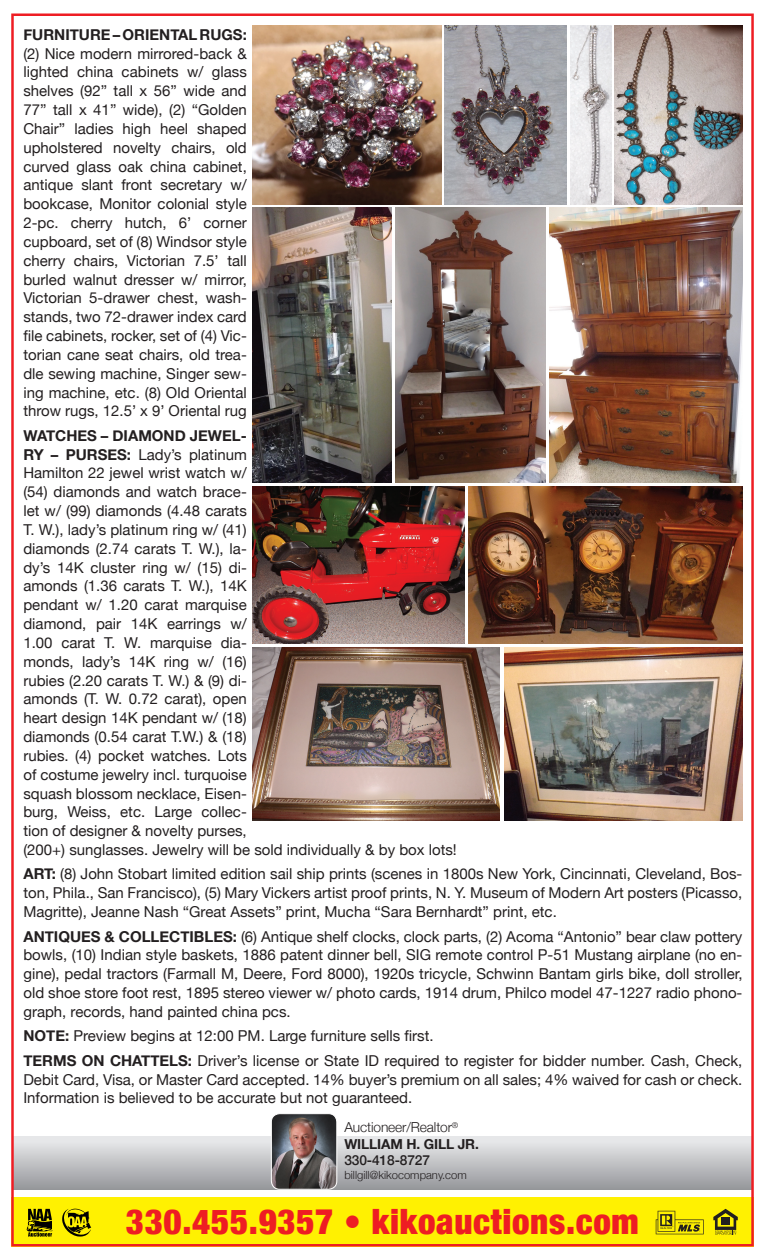
<style>
.page{position:relative;width:765px;height:1260px;background:#fff}
.page>*{position:absolute;margin:0;border:0;box-sizing:border-box;transform-origin:0 0}
.t1{font:900 condensed 34.88px "Helvetica Neue";letter-spacing:.02em;color:#ee1d23}
.t2{font:15px/18.9px "Helvetica Neue";color:#231f20;text-align:justify}
.t3{font:300 13.75px "Helvetica Neue";letter-spacing:-.01em;color:#231f20}
.t4{font:700 13.75px "Helvetica Neue";letter-spacing:-.01em;color:#231f20}
.t5{font:500 13.75px "Helvetica Neue";letter-spacing:-.01em;color:#231f20}
.t6{font:300 11.25px "Helvetica Neue";color:#231f20}
.s1{font-weight:700}
</style>
<div class="page">
<img style="left:11px;top:13px;width:743px;height:1233px">
<svg style="left:26px;top:1209px;width:26px;height:28px"></svg>
<svg style="left:62px;top:1209px;width:29px;height:28px"></svg>
<p class="t2" style="left:23px;top:26px;width:225px"><span class="s1">FURNITURE – ORIENTAL RUGS: </span>(2) Nice modern mirrored-back &amp; lighted china cabinets w/ glass shelves (92” tall x 56” wide and 77” tall x 41” wide), (2) “Golden Chair” ladies high heel shaped upholstered novelty chairs, old curved glass oak china cabinet, antique slant front secretary w/ bookcase, Monitor colonial style 2-pc. cherry hutch, 6’ corner cupboard, set of (8) Windsor style cherry chairs, Victorian 7.5’ tall burled walnut dresser w/ mirror, Victorian 5-drawer chest, wash&shy;stands, two 72-drawer index card file cabinets, rocker, set of (4) Vic&shy;torian cane seat chairs, old trea&shy;dle sewing machine, Singer sew&shy;ing machine, etc. (8) Old Oriental throw rugs, 12.5’ x 9’ Oriental rug</p>
<p class="t2" style="left:23px;top:427px;width:435px;text-align:left"><span class="s1">WATCHES – DIAMOND JEWEL-<br>RY – PURSES:</span> Lady’s platinum<br>Hamilton 22 jewel wrist watch w/<br>(54) diamonds and watch brace-<br>let w/ (99) diamonds (4.48 carats<br>T. W.), lady’s platinum ring w/ (41)<br>diamonds (2.74 carats T. W.), la-<br>dy’s 14K cluster ring w/ (15) di-<br>amonds (1.36 carats T. W.), 14K<br>pendant w/ 1.20 carat marquise<br>diamond, pair 14K earrings w/<br>1.00 carat T. W. marquise dia-<br>monds, lady’s 14K ring w/ (16)<br>rubies (2.20 carats T. W.) &amp; (9) di-<br>amonds (T. W. 0.72 carat), open<br>heart design 14K pendant w/ (18)<br>diamonds (0.54 carat T.W.) &amp; (18)<br>rubies. (4) pocket watches. Lots<br>of costume jewelry incl. turquoise<br>squash blossom necklace, Eisen-<br>burg, Weiss, etc. Large collec-<br>tion of designer &amp; novelty purses,<br>(200+) sunglasses. Jewelry will be sold individually &amp; by box lots!</p>
<p class="t2" style="left:23px;top:866px;width:721px"><span class="s1">ART:</span> (8) John Stobart limited edition sail ship prints (scenes in 1800s New York, Cincinnati, Cleveland, Bos&shy;ton, Phila., San Francisco), (5) Mary Vickers artist proof prints, N. Y. Museum of Modern Art posters (Picasso, Magritte), Jeanne Nash “Great Assets” print, Mucha “Sara Bernhardt” print, etc.</p>
<p class="t2" style="left:23px;top:928px;width:721px"><span class="s1">ANTIQUES &amp; COLLECTIBLES:</span> (6) Antique shelf clocks, clock parts, (2) Acoma “Antonio” bear claw pottery bowls, (10) Indian style baskets, 1886 patent dinner bell, SIG remote control P-51 Mustang airplane (no en&shy;gine), pedal tractors (Farmall M, Deere, Ford 8000), 1920s tricycle, Schwinn Bantam girls bike, doll stroller, old shoe store foot rest, 1895 stereo viewer w/ photo cards, 1914 drum, Philco model 47-1227 radio phono&shy;graph, records, hand painted china pcs.</p>
<p class="t2" style="left:23px;top:1027px;width:412px"><span class="s1">NOTE:</span> Preview begins at 12:00 PM. Large furniture sells first.</p>
<p class="t2" style="left:23px;top:1052px;width:721px"><span class="s1">TERMS ON CHATTELS:</span> Driver’s license or State ID required to register for bidder number. Cash, Check, Debit Card, Visa, or Master Card accepted. 14% buyer’s premium on all sales; 4% waived for cash or check.<br>Information is believed to be accurate but not guaranteed.</p>
<p class="t3" style="left:344px;top:1116px;width:115px">Auctioneer/Realtor<sup>®</sup></p>
<p class="t4" style="left:344px;top:1133px;width:136px">WILLIAM H. GILL JR.</p>
<p class="t5" style="left:344px;top:1149px;width:87px">330-418-8727</p>
<p class="t6" style="left:344px;top:1166px;width:124px">billgill@kikocompany.com</p>
<p class="t1" style="left:126px;top:1193px;width:514px">330.455.9357 • kikoauctions.com</p>
</div>
